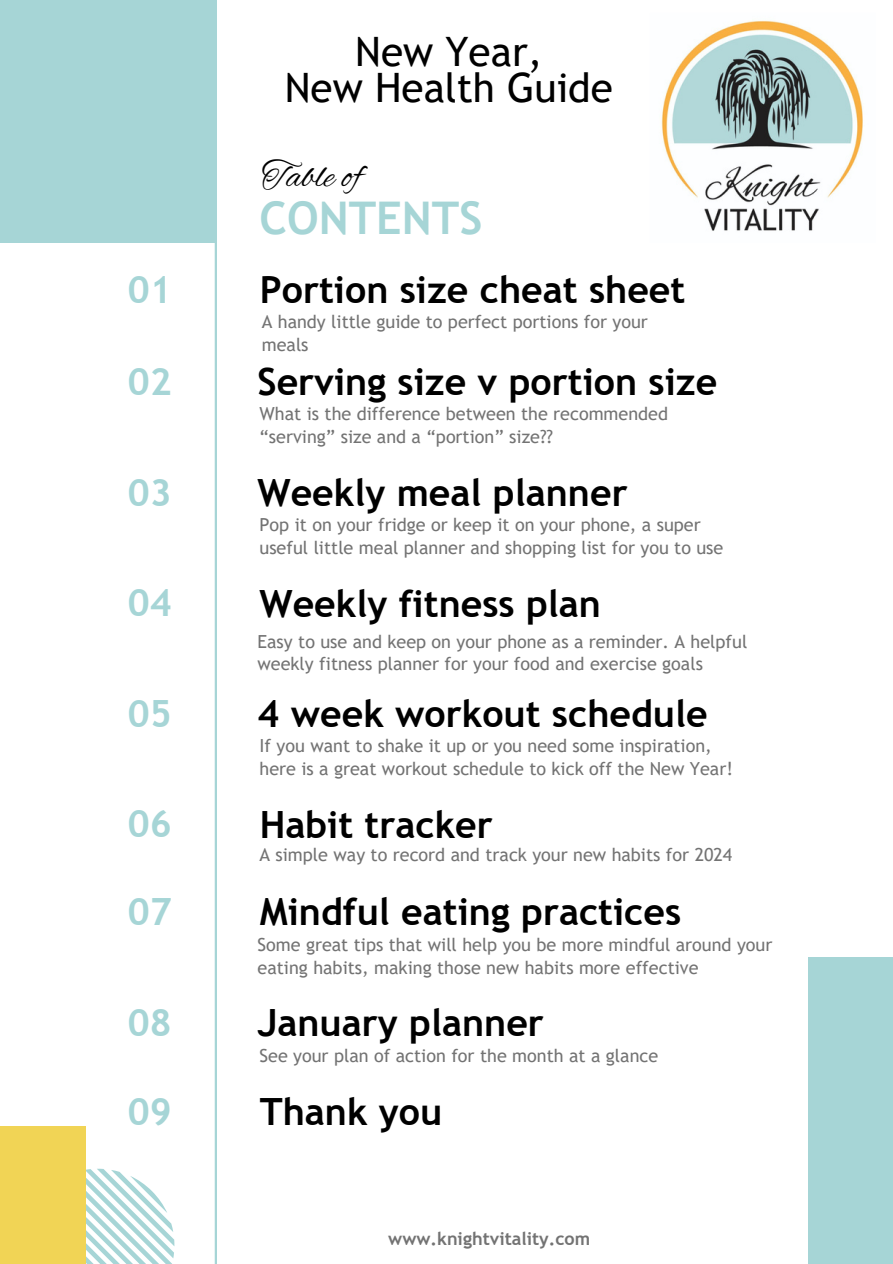
<style>
.page{position:relative;width:893px;height:1264px;background:#fff}
.page>*{position:absolute;margin:0;border:0;box-sizing:border-box;transform-origin:0 0}
.t1{font:700 45px "Trebuchet MS";color:#a6d5d6}
.t2{font:40.5px "Trebuchet MS";color:#000}
.t3{font:700 37.5px "Trebuchet MS";color:#000}
.t4{font:700 37.5px "Trebuchet MS";color:#a6d5d6}
.t5{font:37.5px "Alex Brush";color:#000}
.t6{font:18px/22.5px "Trebuchet MS";color:#737373}
.t7{font:700 18px "Trebuchet MS";color:#737373}
</style>
<div class="page">
<div style="left:0;top:0;width:217px;height:242px;background:#a6d5d6"></div>
<div style="left:808px;top:957px;width:84px;height:306px;background:#a6d5d6"></div>
<svg style="left:85px;top:1168px;width:89px;height:95px"></svg>
<hr style="left:215px;top:242px;width:2px;height:1021px;background:#a6d5d6">
<img style="left:661px;top:20px;width:202px;height:211px">
<div style="left:0;top:1125px;width:85px;height:138px;background:#f1d455"></div>
<p class="t4" style="left:128px;top:267px;width:45px">01</p>
<p class="t4" style="left:128px;top:359px;width:45px">02</p>
<p class="t4" style="left:128px;top:470px;width:45px">03</p>
<p class="t2" style="left:355px;top:28px;width:189px">New Year,</p>
<p class="t2" style="left:285px;top:64px;width:329px">New Health Guide</p>
<p class="t5" style="left:262px;top:155px;width:101px">Table of</p>
<p class="t1" style="left:259px;top:192px;width:224px">CONTENTS</p>
<p class="t3" style="left:260px;top:267px;width:427px">Portion size cheat sheet</p>
<p class="t6" style="left:262px;top:311px;width:387px">A handy little guide to perfect portions for your meals</p>
<p class="t3" style="left:257px;top:359px;width:461px">Serving size v portion size</p>
<p class="t6" style="left:259px;top:402px;width:410px">What is the difference between the recommended “serving” size and a “portion” size??</p>
<p class="t3" style="left:257px;top:470px;width:371px">Weekly meal planner</p>
<p class="t6" style="left:259px;top:513px;width:465px">Pop it on your fridge or keep it on your phone, a super useful little meal planner and shopping list for you to use</p>
<p class="t4" style="left:128px;top:581px;width:45px">04</p>
<p class="t3" style="left:259px;top:581px;width:343px">Weekly fitness plan</p>
<p class="t6" style="left:257px;top:630px;width:491px">Easy to use and keep on your phone as a reminder. A helpful weekly fitness planner for your food and exercise goals</p>
<p class="t4" style="left:128px;top:691px;width:45px">05</p>
<p class="t3" style="left:257px;top:691px;width:451px">4 week workout schedule</p>
<p class="t6" style="left:259px;top:734px;width:475px">If you want to shake it up or you need some inspiration, here is a great workout schedule to kick off the New Year!</p>
<p class="t4" style="left:128px;top:801px;width:45px">06</p>
<p class="t3" style="left:260px;top:802px;width:234px">Habit tracker</p>
<p class="t6" style="left:259px;top:843px;width:474px">A simple way to record and track your new habits for 2024</p>
<p class="t4" style="left:128px;top:890px;width:45px">07</p>
<p class="t3" style="left:260px;top:890px;width:423px">Mindful eating practices</p>
<p class="t6" style="left:257px;top:933px;width:516px">Some great tips that will help you be more mindful around your eating habits, making those new habits more effective</p>
<p class="t4" style="left:128px;top:1001px;width:45px">08</p>
<p class="t3" style="left:257px;top:1001px;width:288px">January planner</p>
<p class="t6" style="left:259px;top:1044px;width:400px">See your plan of action for the month at a glance</p>
<p class="t4" style="left:128px;top:1089px;width:45px">09</p>
<p class="t3" style="left:260px;top:1089px;width:184px">Thank you</p>
<p class="t7" style="left:388px;top:1228px;width:203px">www.knightvitality.com</p>
</div>
